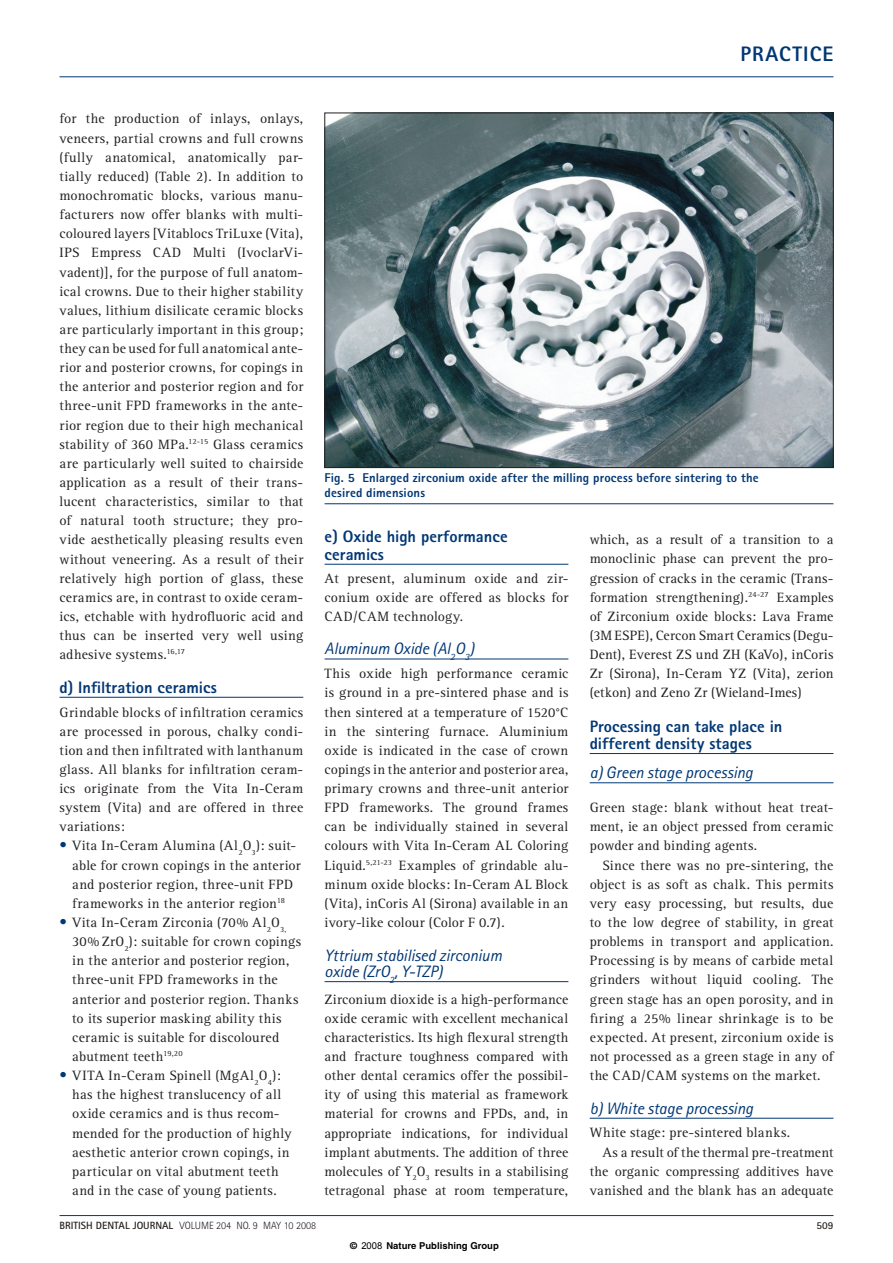
<style>
.page{position:relative;width:893px;height:1263px;background:#fff}
.page>*{position:absolute;margin:0;border:0;box-sizing:border-box;transform-origin:0 0}
.t1{font:800 21px "Rotis Sans Serif";letter-spacing:.055em;color:#013775}
.t2{font:italic 16.5px/16.5px "Rotis Sans Serif";letter-spacing:-.005em;color:#013775}
.t3{font:800 16.5px/17.2px "Rotis Sans Serif";color:#013775}
.t4{font:13.95px/19.2px "Rotis Serif";letter-spacing:.02em;color:#231f20;text-align:justify}
.t5{font:800 12.75px/15px "Rotis Sans Serif";letter-spacing:.01em;color:#013775}
.t6{font:300 10.5px "Rotis Sans Serif";color:#231f20}
.t7{font:700 10.5px "Rotis Sans Serif";color:#231f20}
.t8{font:700 9.45px "Helvetica";color:#000}
.s1{font-family:"Rotis Sans Serif";font-size:15px;color:#013775}
.s2{font-weight:700}
.s3{font-family:"Arial";font-weight:400}
</style>
<div class="page">
<hr style="left:59px;top:76px;width:774px;height:1px;background:#013775">
<hr style="left:59px;top:697px;width:244px;height:1px;background:#013775">
<hr style="left:325px;top:564px;width:243px;height:1px;background:#013775">
<hr style="left:325px;top:659px;width:243px;height:1px;background:#013775">
<hr style="left:325px;top:981px;width:243px;height:1px;background:#013775">
<hr style="left:590px;top:753px;width:243px;height:1px;background:#013775">
<hr style="left:590px;top:782px;width:243px;height:1px;background:#013775">
<hr style="left:590px;top:1118px;width:243px;height:1px;background:#013775">
<hr style="left:59px;top:1215px;width:774px;height:1px;background:#013775">
<img style="left:327px;top:115px;width:504px;height:351px">
<hr style="left:325px;top:503px;width:508px;height:1px;background:#013775">
<h3 class="t1" style="left:740px;top:47px;width:95px">PRACTICE</h3>
<p class="t4" style="left:59px;top:110px;width:245px">for the production of inlays, onlays, veneers, partial crowns and full crowns</p>
<p class="t4" style="left:59px;top:149px;width:245px">(fully anatomical, anatomically par&shy;tially reduced) (Table 2). In addition to monochromatic blocks, various manu&shy;facturers now offer blanks with multi&shy;coloured layers [Vitablocs TriLuxe (Vita), IPS Empress CAD Multi (IvoclarVi&shy;vadent)], for the purpose of full anatom&shy;ical crowns. Due to their higher stability values, lithium disilicate ceramic blocks are particularly important in this group; they can be used for full anatomical ante&shy;rior and posterior crowns, for copings in the anterior and posterior region and for three-unit FPD frameworks in the ante&shy;rior region due to their high mechanical stability of 360 MPa.<sup>12-15</sup> Glass ceramics are particularly well suited to chairside application as a result of their trans&shy;lucent characteristics, similar to that of natural tooth structure; they pro&shy;vide aesthetically pleasing results even without veneering. As a result of their relatively high portion of glass, these ceramics are, in contrast to oxide ceram&shy;ics, etchable with hydrofluoric acid and thus can be inserted very well using adhesive systems.<sup>16,17</sup></p>
<p class="t3" style="left:59px;top:680px;width:159px">d) Infiltration ceramics</p>
<p class="t4" style="left:59px;top:704px;width:245px">Grindable blocks of infiltration ceramics are processed in porous, chalky condi&shy;tion and then infiltrated with lanthanum glass. All blanks for infiltration ceram&shy;ics originate from the Vita In-Ceram system (Vita) and are offered in three variations:</p>
<p class="t4" style="left:72px;top:838px;width:230px;text-align:left;text-indent:-13px"><span class="s1">•</span> Vita In-Ceram Alumina (Al<sub>2</sub>O<sub>3</sub>): suit&shy;able for crown copings in the anterior and posterior region, three-unit FPD frameworks in the anterior region<sup>18</sup></p>
<p class="t4" style="left:72px;top:914px;width:230px;text-align:left;text-indent:-13px"><span class="s1">•</span> Vita In-Ceram Zirconia (70% Al<sub>2</sub>O<sub>3, </sub>30% ZrO<sub>2</sub>): suitable for crown copings in the anterior and posterior region, three-unit FPD frameworks in the anterior and posterior region. Thanks to its superior masking ability this ceramic is suitable for discoloured abutment teeth<sup>19,20</sup></p>
<p class="t4" style="left:72px;top:1067px;width:221px;text-align:left;text-indent:-13px"><span class="s1">•</span> VITA In-Ceram Spinell (MgAl<sub>2</sub>O<sub>4</sub>): has the highest translucency of all oxide ceramics and is thus recom&shy;mended for the production of highly aesthetic anterior crown copings, in particular on vital abutment teeth and in the case of young patients.</p>
<p class="t5" style="left:325px;top:471px;width:436px">Fig. 5 Enlarged zirconium oxide after the milling process before sintering to the desired dimensions</p>
<p class="t3" style="left:325px;top:530px;width:185px">e) Oxide high performance ceramics</p>
<p class="t4" style="left:325px;top:570px;width:245px">At present, aluminum oxide and zir&shy;conium oxide are offered as blocks for CAD/CAM technology.</p>
<p class="t2" style="left:325px;top:642px;width:151px">Aluminum Oxide (Al<sub>2</sub>O<sub>3</sub>)</p>
<p class="t4" style="left:325px;top:665px;width:245px">This oxide high performance ceramic is ground in a pre-sintered phase and is then sintered at a temperature of 1520°C in the sintering furnace. Aluminium oxide is indicated in the case of crown copings in the anterior and posterior area, primary crowns and three-unit anterior FPD frameworks. The ground frames can be individually stained in several colours with Vita In-Ceram AL Coloring Liquid.<sup>5,21-23</sup> Examples of grindable alu&shy;minum oxide blocks: In-Ceram AL Block (Vita), inCoris Al (Sirona) available in an ivory-like colour (Color F 0.7).</p>
<p class="t2" style="left:325px;top:948px;width:179px">Yttrium stabilised zirconium oxide (ZrO<sub>2</sub>, Y-TZP)</p>
<p class="t4" style="left:325px;top:991px;width:245px">Zirconium dioxide is a high-performance oxide ceramic with excellent mechanical characteristics. Its high flexural strength and fracture toughness compared with other dental ceramics offer the possibil&shy;ity of using this material as framework material for crowns and FPDs, and, in appropriate indications, for individual implant abutments. The addition of three molecules of Y<sub>2</sub>O<sub>3</sub> results in a stabilising tetragonal phase at room temperature,</p>
<p class="t4" style="left:590px;top:531px;width:245px">which, as a result of a transition to a monoclinic phase can prevent the pro&shy;gression of cracks in the ceramic (Trans&shy;formation strengthening).<sup>24-27</sup> Examples of Zirconium oxide blocks: Lava Frame (3M ESPE), Cercon Smart Ceramics (Degu-Dent), Everest ZS und ZH (KaVo), inCoris Zr (Sirona), In-Ceram YZ (Vita), zerion (etkon) and Zeno Zr (Wieland-Imes)</p>
<p class="t3" style="left:590px;top:719px;width:194px">Processing can take place in different density stages</p>
<p class="t2" style="left:590px;top:766px;width:165px">a) Green stage processing</p>
<p class="t4" style="left:590px;top:799px;width:245px">Green stage: blank without heat treat-</p>
<p class="t4" style="left:590px;top:818px;width:245px">ment, ie an object pressed from ceramic</p>
<p class="t4" style="left:590px;top:838px;width:169px">powder and binding agents.</p>
<p class="t4" style="left:602px;top:857px;width:233px">Since there was no pre-sintering, the</p>
<p class="t4" style="left:590px;top:876px;width:245px">object is as soft as chalk. This permits</p>
<p class="t4" style="left:590px;top:895px;width:245px">very easy processing, but results, due</p>
<p class="t4" style="left:590px;top:914px;width:245px">to the low degree of stability, in great</p>
<p class="t4" style="left:590px;top:933px;width:245px">problems in transport and application.</p>
<p class="t4" style="left:590px;top:952px;width:245px">Processing is by means of carbide metal</p>
<p class="t4" style="left:590px;top:971px;width:245px">grinders without liquid cooling. The</p>
<p class="t4" style="left:590px;top:991px;width:245px">green stage has an open porosity, and in</p>
<p class="t4" style="left:590px;top:1010px;width:245px">firing a 25% linear shrinkage is to be</p>
<p class="t4" style="left:590px;top:1029px;width:245px">expected. At present, zirconium oxide is</p>
<p class="t4" style="left:590px;top:1048px;width:245px">not processed as a green stage in any of</p>
<p class="t4" style="left:590px;top:1067px;width:232px">the CAD/CAM systems on the market.</p>
<p class="t2" style="left:590px;top:1101px;width:165px">b) White stage processing</p>
<p class="t4" style="left:590px;top:1125px;width:202px">White stage: pre-sintered blanks.</p>
<p class="t4" style="left:602px;top:1144px;width:233px">As a result of the thermal pre-treatment</p>
<p class="t4" style="left:590px;top:1163px;width:245px">the organic compressing additives have</p>
<p class="t4" style="left:590px;top:1182px;width:245px">vanished and the blank has an adequate</p>
<p class="t6" style="left:59px;top:1221px;width:258px"><span class="s2">BRITISH DENTAL JOURNAL</span> VOLUME 204 NO. 9 MAY 10 2008</p>
<p class="t7" style="left:816px;top:1221px;width:18px">509</p>
<p class="t8" style="left:350px;top:1240px;width:150px">© <span class="s3">2008</span> Nature Publishing Group</p>
</div>
